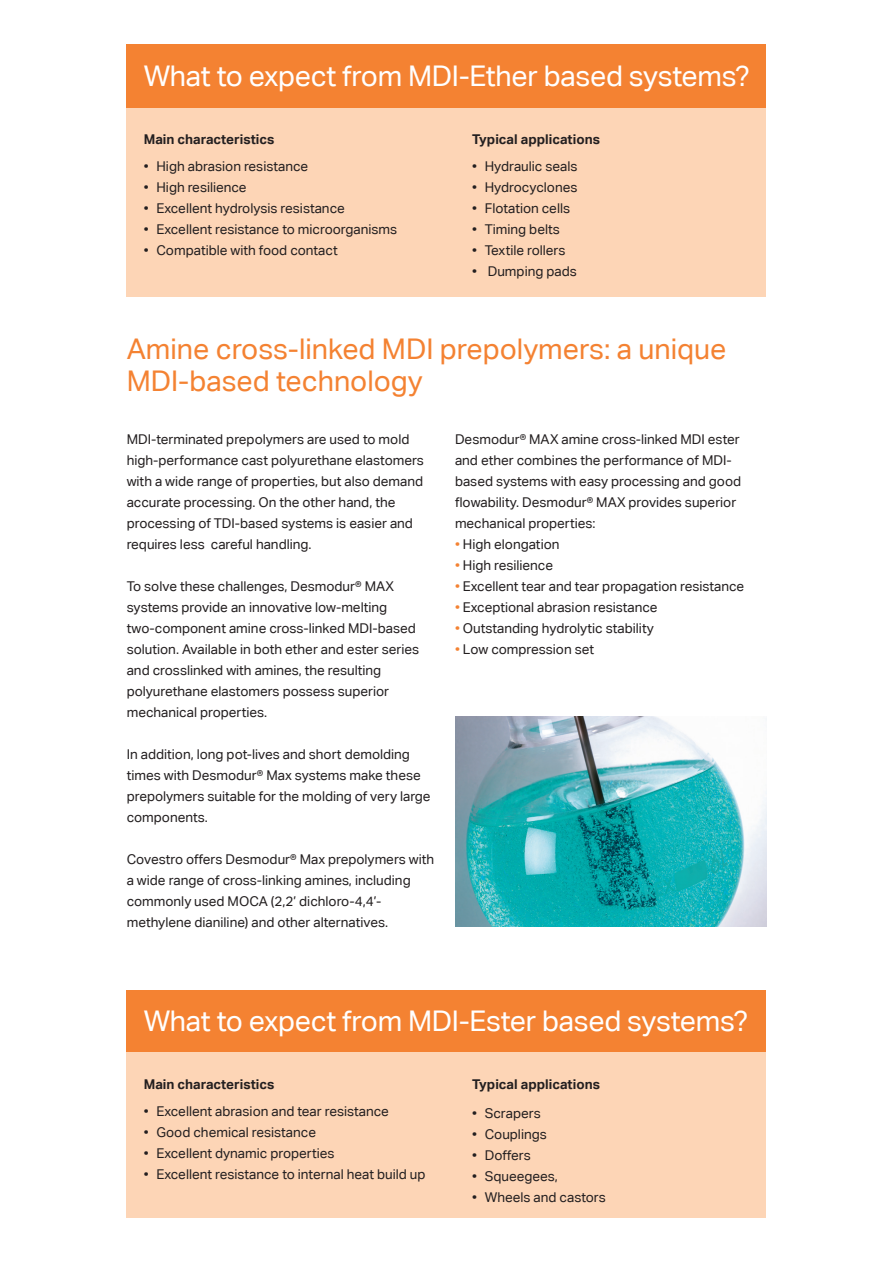
<style>
.page{position:relative;width:893px;height:1263px;background:#fff}
.page>*{position:absolute;margin:0;border:0;box-sizing:border-box;transform-origin:0 0}
.t1{font:28.5px "Aktiv Grotesk";letter-spacing:-.01em;color:#fff}
.t2{font:28.5px/31.5px "Aktiv Grotesk";color:#f48232}
.t3{font:13.5px/21px "Aktiv Grotesk";color:#231f20}
.t4{font:700 13.5px "Aktiv Grotesk";color:#231f20}
.s1{color:#f48232}
</style>
<div class="page">
<div style="left:127px;top:1051px;width:639px;height:167px;background:#fdd5b6"></div>
<div style="left:127px;top:108px;width:639px;height:189px;background:#fdd5b6"></div>
<img style="left:455px;top:717px;width:311px;height:210px">
<div style="left:127px;top:45px;width:639px;height:63px;background:#f48232"></div>
<div style="left:127px;top:990px;width:639px;height:61px;background:#f48232"></div>
<p class="t1" style="left:144px;top:59px;width:607px">What to expect from MDI-Ether based systems?</p>
<p class="t4" style="left:144px;top:131px;width:132px">Main characteristics</p>
<p class="t4" style="left:472px;top:131px;width:129px">Typical applications</p>
<p class="t3" style="left:144px;top:155px;width:166px">• High abrasion resistance</p>
<p class="t3" style="left:144px;top:176px;width:104px">• High resilience</p>
<p class="t3" style="left:144px;top:197px;width:203px">• Excellent hydrolysis resistance</p>
<p class="t3" style="left:144px;top:218px;width:255px">• Excellent resistance to microorganisms</p>
<p class="t3" style="left:144px;top:239px;width:196px">• Compatible with food contact</p>
<p class="t3" style="left:472px;top:155px;width:107px">• Hydraulic seals</p>
<p class="t3" style="left:472px;top:176px;width:107px">• Hydrocyclones</p>
<p class="t3" style="left:472px;top:197px;width:100px">• Flotation cells</p>
<p class="t3" style="left:472px;top:218px;width:89px">• Timing belts</p>
<p class="t3" style="left:472px;top:239px;width:95px">• Textile rollers</p>
<p class="t3" style="left:472px;top:260px;width:106px">• Dumping pads</p>
<p class="t2" style="left:127px;top:333px;width:601px">Amine cross-linked MDI prepolymers: a unique<br>MDI-based technology</p>
<p class="t3" style="left:127px;top:428px;width:299px">MDI-terminated prepolymers are used to mold high-performance cast polyurethane elastomers with a wide range of properties, but also demand accurate processing. On the other hand, the processing of TDI-based systems is easier and requires less careful handling.</p>
<p class="t3" style="left:127px;top:575px;width:294px">To solve these challenges, Desmodur® MAX systems provide an innovative low-melting two-component amine cross-linked MDI-based solution. Available in both ether and ester series and crosslinked with amines, the resulting polyurethane elastomers possess superior mechanical properties.</p>
<p class="t3" style="left:127px;top:743px;width:305px">In addition, long pot-lives and short demolding times with Desmodur® Max systems make these prepolymers suitable for the molding of very large components.</p>
<p class="t3" style="left:127px;top:848px;width:309px">Covestro offers Desmodur® Max prepolymers with a wide range of cross-linking amines, including commonly used MOCA (2,2’ dichloro-4,4’- methylene dianiline) and other alternatives.</p>
<p class="t3" style="left:455px;top:428px;width:288px">Desmodur® MAX amine cross-linked MDI ester and ether combines the performance of MDI&shy;based systems with easy processing and good flowability. Desmodur® MAX provides superior mechanical properties:</p>
<p class="t3" style="left:455px;top:533px;width:106px"><span class="s1">•</span> High elongation</p>
<p class="t3" style="left:455px;top:554px;width:100px"><span class="s1">•</span> High resilience</p>
<p class="t3" style="left:455px;top:575px;width:291px"><span class="s1">•</span> Excellent tear and tear propagation resistance</p>
<p class="t3" style="left:455px;top:596px;width:204px"><span class="s1">•</span> Exceptional abrasion resistance</p>
<p class="t3" style="left:455px;top:617px;width:200px"><span class="s1">•</span> Outstanding hydrolytic stability</p>
<p class="t3" style="left:455px;top:638px;width:141px"><span class="s1">•</span> Low compression set</p>
<p class="t1" style="left:144px;top:1004px;width:606px">What to expect from MDI-Ester based systems?</p>
<p class="t4" style="left:144px;top:1076px;width:132px">Main characteristics</p>
<p class="t4" style="left:472px;top:1076px;width:129px">Typical applications</p>
<p class="t3" style="left:144px;top:1100px;width:247px">• Excellent abrasion and tear resistance</p>
<p class="t3" style="left:144px;top:1121px;width:174px">• Good chemical resistance</p>
<p class="t3" style="left:144px;top:1142px;width:192px">• Excellent dynamic properties</p>
<p class="t3" style="left:144px;top:1163px;width:283px">• Excellent resistance to internal heat build up</p>
<p class="t3" style="left:472px;top:1103px;width:70px">• Scrapers</p>
<p class="t3" style="left:472px;top:1124px;width:76px">• Couplings</p>
<p class="t3" style="left:472px;top:1145px;width:60px">• Doffers</p>
<p class="t3" style="left:472px;top:1166px;width:87px">• Squeegees,</p>
<p class="t3" style="left:472px;top:1187px;width:135px">• Wheels and castors</p>
</div>
